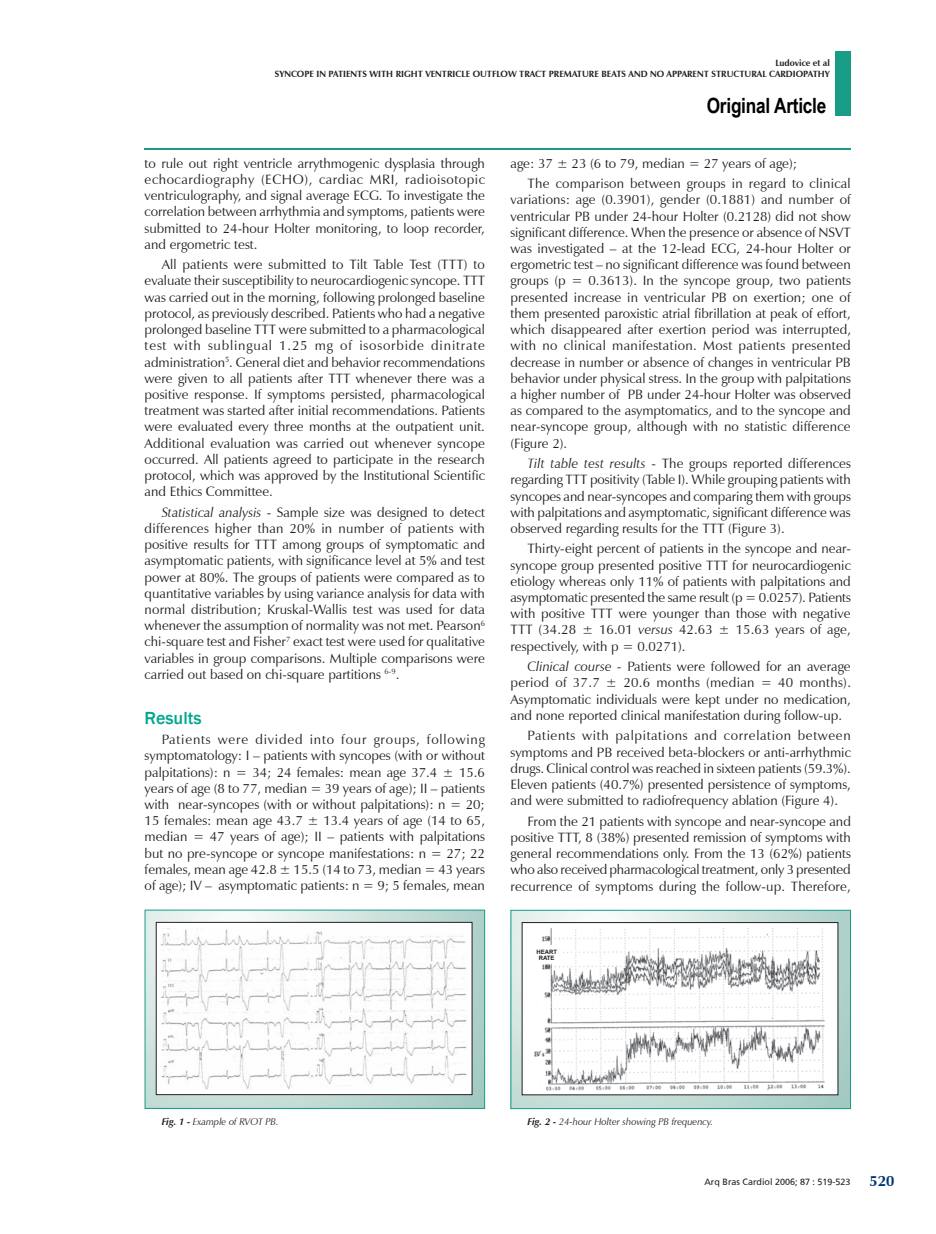
<style>
.page{position:relative;width:936px;height:1234px;background:#fff}
.page>*{position:absolute;margin:0;border:0;box-sizing:border-box;transform-origin:0 0}
.t1{font:700 21px "Arial Narrow";letter-spacing:-.01em;color:#000}
.t2{font:500 18px "Franklin Gothic";color:#00a78e}
.t3{font:700 15px "Zapf Humanist 601 BT";color:#013775}
.t4{font:13.5px/16.2px "Zapf Humanist 601 BT";color:#231f20;text-align:justify}
.t5{font:13.5px/20.5px "Zapf Humanist 601 BT";letter-spacing:.02em;color:#231f20}
.t6{font:italic 9.75px "Zapf Humanist 601 BT";color:#231f20}
.t7{font:700 9px "Zapf Humanist 601 BT";color:#231f20}
.t8{font:9px "Frutiger";color:#231f20}
.t9{font:700 6px/6px "Arial";color:#231f20;text-align:center}
.s1{font-style:italic}
.s2{font-weight:700}
</style>
<div class="page">
<hr style="left:145px;top:148px;width:705px;height:1px;background:#189c88">
<div style="left:835px;top:51px;width:16px;height:65px;background:#189c88"></div>
<svg style="left:147px;top:911px;width:336px;height:195px;background:#c1d7d2"></svg>
<div style="left:156px;top:922px;width:316px;height:172px;background:#fff"></div>
<div style="left:156px;top:921px;width:316px;height:173px;border:1px solid #231f20"></div>
<img style="left:161px;top:928px;width:306px;height:160px">
<svg style="left:512px;top:911px;width:336px;height:195px;background:#c2d7d2"></svg>
<div style="left:510px;top:909px;width:340px;height:199px;border:1px solid #189c88"></div>
<div style="left:522px;top:922px;width:315px;height:172px;background:#fff"></div>
<div style="left:522px;top:922px;width:316px;height:172px;border:1px solid #231f20"></div>
<img style="left:534px;top:927px;width:291px;height:163px">
<div style="left:530px;top:944px;width:32px;height:19px;background:#fff"></div>
<p class="t7" style="left:775px;top:57px;width:56px">LUDOVICE ET AL</p>
<p class="t7" style="left:275px;top:68px;width:251px">SYNCOPE IN PATIENTS WITH RIGHT VENTRICLE OUTFLOW TRAC</p>
<p class="t7" style="left:541px;top:68px;width:15px">T PREMA</p>
<p class="t7" style="left:577px;top:68px;width:254px">TURE BEATS AND NO APPARENT STRUCTURAL CARDIOPATHY</p>
<p class="t4" style="left:145px;top:155px;width:342px">to rule out right ventricle arrythmogenic dysplasia through echocardiography (ECHO), cardiac MRI, radioisotopic ventriculography, and signal average ECG. To investigate the correlation between arrhythmia and symptoms, patients were submitted to 24-hour Holter monitoring, to loop recorder, and ergometric test.</p>
<p class="t4" style="left:145px;top:256px;width:342px;text-indent:17px">All patients were submitted to Tilt Table Test (TTT) to evaluate their susceptibility to neurocardiogenic syncope. TTT was carried out in the morning, following prolonged baseline protocol, as previously described. Patients who had a negative prolonged baseline TTT were submitted to a pharmacological test with sublingual 1.25 mg of isosorbide dinitrate administration<sup>5</sup>. General diet and behavior recommendations were given to all patients after TTT whenever there was a positive response. If symptoms persisted, pharmacological treatment was started after initial recommendations. Patients were evaluated every three months at the outpatient unit.<br>Additional evaluation was carried out whenever syncope occurred. All patients agreed to participate in the research protocol, which was approved by the Institutional Scientific and Ethics Committee.</p>
<p class="t4" style="left:145px;top:504px;width:342px;text-indent:17px"><span class="s1">Statistical analysis</span> - Sample size was designed to detect differences higher than 20% in number of patients with positive results for TTT among groups of symptomatic and asymptomatic patients, with significance level at 5% and test power at 80%. The groups of patients were compared as to quantitative variables by using variance analysis for data with normal distribution; Kruskal-Wallis test was used for data whenever the assumption of normality was not met. Pearson<sup>6 </sup>chi-square test and Fisher<sup>7</sup> exact test were used for qualitative variables in group comparisons. Multiple comparisons were carried out based on chi-square partitions <sup>6-9</sup>.</p>
<h2 class="t2" style="left:145px;top:706px;width:59px">Results</h2>
<p class="t4" style="left:145px;top:731px;width:342px;text-indent:17px">Patients were divided into four groups, following symptomatology: I – patients with syncopes (with or without palpitations): n = 34; 24 females: mean age 37.4 ± 15.6 years of age (8 to 77, median = 39 years of age); II – patients with near-syncopes (with or without palpitations): n = 20; 15 females: mean age 43.7 ± 13.4 years of age (14 to 65, median = 47 years of age); II – patients with palpitations but no pre-syncope or syncope manifestations: n = 27; 22 females, mean age 42.8 ± 15.5 (14 to 73, median = 43 years of age); IV – asymptomatic patients: n = 9; 5 females, mean</p>
<h1 class="t1" style="left:706px;top:90px;width:121px">Original Article</h1>
<p class="t5" style="left:527px;top:153px;width:324px;text-indent:-17px">age: 37 ± 23 (6 to 79, median = 27 years of age);<br>The comparison between groups in regard to clinical</p>
<p class="t4" style="left:510px;top:192px;width:342px">variations: age (0.3901), gender (0.1881) and number of ventricular PB under 24-hour Holter (0.2128) did not show significant difference. When the presence or absence of NSVT was investigated – at the 12-lead ECG, 24-hour Holter or ergometric test – no significant difference was found between groups (p = 0.3613). In the syncope group, two patients presented increase in ventricular PB on exertion; one of them presented paroxistic atrial fibrillation at peak of effort, which disappeared after exertion period was interrupted, with no clinical manifestation. Most patients presented decrease in number or absence of changes in ventricular PB behavior under physical stress. In the group with palpitations a higher number of PB under 24-hour Holter was observed as compared to the asymptomatics, and to the syncope and near-syncope group, although with no statistic difference (Figure 2).</p>
<p class="t4" style="left:510px;top:455px;width:342px;text-indent:17px"><span class="s1">Tilt table test results</span> - The groups reported differences regarding TTT positivity (Table I). While grouping patients with syncopes and near-syncopes and comparing them with groups with palpitations and asymptomatic, significant difference was observed regarding results for the TTT (Figure 3).</p>
<p class="t4" style="left:510px;top:540px;width:342px;text-indent:17px">Thirty-eight percent of patients in the syncope and near&shy;syncope group presented positive TTT for neurocardiogenic etiology whereas only 11% of patients with palpitations and asymptomatic presented the same result (p = 0.0257). Patients with positive TTT were younger than those with negative TTT (34.28 ± 16.01 <span class="s1">versus</span> 42.63 ± 15.63 years of age, respectively, with p = 0.0271).</p>
<p class="t4" style="left:510px;top:658px;width:342px;text-indent:17px"><span class="s1">Clinical course -</span> Patients were followed for an average period of 37.7 ± 20.6 months (median = 40 months).<br>Asymptomatic individuals were kept under no medication, and none reported clinical manifestation during follow-up.</p>
<p class="t4" style="left:510px;top:727px;width:342px;text-indent:17px">Patients with palpitations and correlation between symptoms and PB received beta-blockers or anti-arrhythmic drugs. Clinical control was reached in sixteen patients (59.3%).<br>Eleven patients (40.7%) presented persistence of symptoms, and were submitted to radiofrequency ablation (Figure 4).</p>
<p class="t4" style="left:510px;top:812px;width:342px;text-indent:17px">From the 21 patients with syncope and near-syncope and positive TTT, 8 (38%) presented remission of symptoms with general recommendations only. From the 13 (62%) patients who also received pharmacological treatment, only 3 presented recurrence of symptoms during the follow-up. Therefore,</p>
<p class="t9" style="left:536px;top:948px;width:22px">HEART<br>RATE</p>
<p class="t6" style="left:162px;top:1115px;width:119px"><span class="s2">Fig. 1 -</span> Example of RVOT PB.</p>
<p class="t6" style="left:527px;top:1115px;width:187px"><span class="s2">Fig. 2 -</span> 24-hour Holter showing PB frequency.</p>
<p class="t8" style="left:704px;top:1176px;width:148px">Arq Bras Cardiol 2006; 87 : 519-523</p>
<p class="t3" style="left:869px;top:1171px;width:26px">520</p>
</div>
